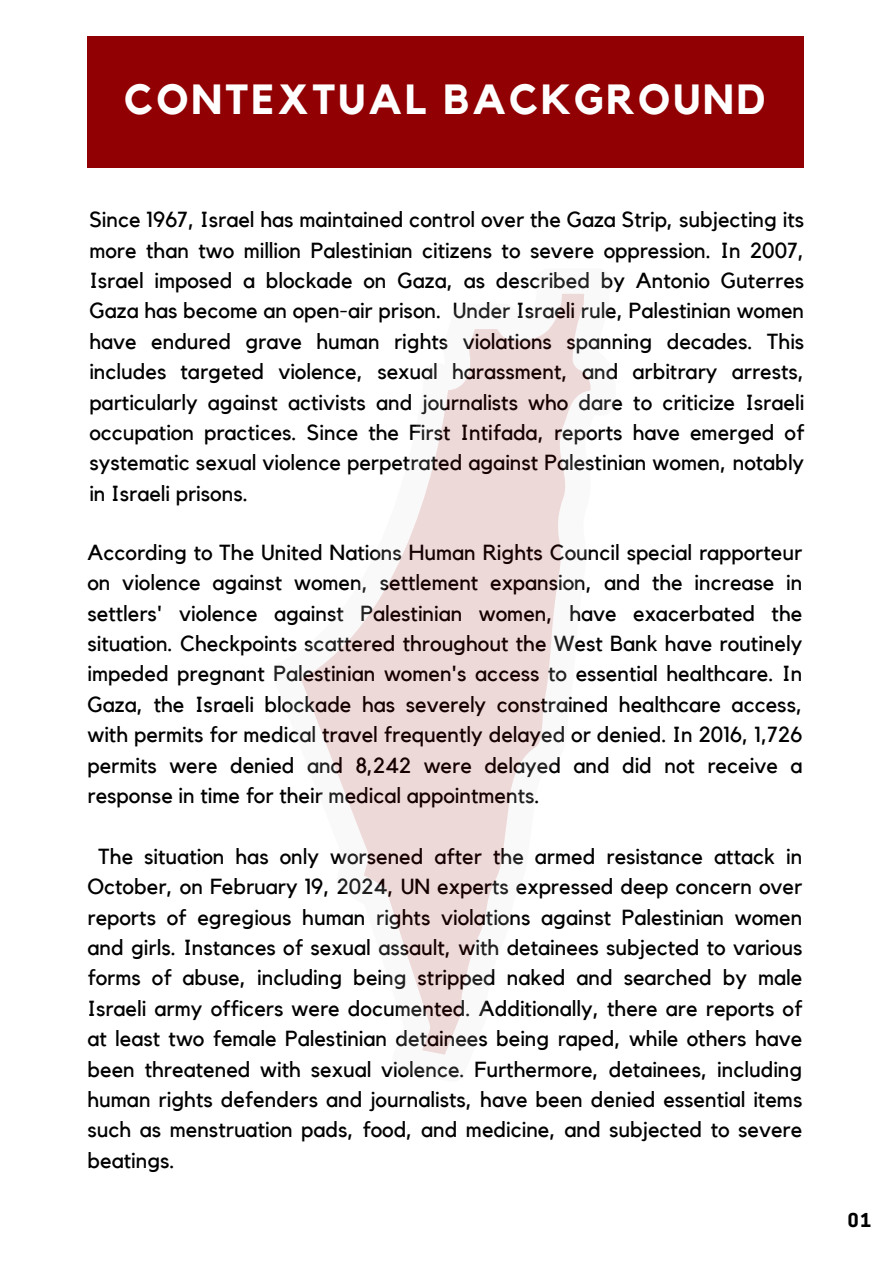
<style>
.page{position:relative;width:894px;height:1264px;background:#fff}
.page>*{position:absolute;margin:0;border:0;box-sizing:border-box;transform-origin:0 0}
.t1{font:700 42px "Kollektif";letter-spacing:.07em;color:#fff}
.t2{font:21.75px/30.3px "Kollektif";color:#000;text-align:justify}
.t3{font:700 18px "Cooper Hewitt";color:#000}
</style>
<div class="page">
<div style="left:87px;top:37px;width:717px;height:131px;background:#910103"></div>
<svg style="left:365px;top:294px;width:225px;height:558px;fill:#eed9d9"></svg>
<svg style="left:422px;top:700px;width:139px;height:354px;fill:#efdbdb"></svg>
<svg style="left:310px;top:294px;width:274px;height:406px;fill:#eed9d9"></svg>
<svg style="left:301px;top:674px;width:68px;height:171px"></svg>
<svg style="left:364px;top:852px;width:66px;height:161px"></svg>
<h1 class="t1" style="left:124px;top:80px;width:642px">CONTEXTUAL BACKGROUND</h1>
<p class="t2" style="left:89px;top:205px;width:716px">Since 1967, Israel has maintained control over the Gaza Strip, subjecting its more than two million Palestinian citizens to severe oppression. In 2007, Israel imposed a blockade on Gaza, as described by Antonio Guterres Gaza has become an open-air prison. Under Israeli rule, Palestinian women have endured grave human rights violations spanning decades. This includes targeted violence, sexual harassment, and arbitrary arrests, particularly against activists and journalists who dare to criticize Israeli occupation practices. Since the First Intifada, reports have emerged of systematic sexual violence perpetrated against Palestinian women, notably in Israeli prisons.</p>
<p class="t2" style="left:87px;top:538px;width:716px">According to The United Nations Human Rights Council special rapporteur on violence against women, settlement expansion, and the increase in settlers' violence against Palestinian women, have exacerbated the situation. Checkpoints scattered throughout the West Bank have routinely impeded pregnant Palestinian women's access to essential healthcare. In Gaza, the Israeli blockade has severely constrained healthcare access, with permits for medical travel frequently delayed or denied. In 2016, 1,726 permits were denied and 8,242 were delayed and did not receive a response in time for their medical appointments.</p>
<p class="t2" style="left:87px;top:842px;width:716px;text-indent:11px">The situation has only worsened after the armed resistance attack in October, on February 19, 2024, UN experts expressed deep concern over reports of egregious human rights violations against Palestinian women and girls. Instances of sexual assault, with detainees subjected to various forms of abuse, including being stripped naked and searched by male Israeli army officers were documented. Additionally, there are reports of at least two female Palestinian detainees being raped, while others have been threatened with sexual violence. Furthermore, detainees, including human rights defenders and journalists, have been denied essential items such as menstruation pads, food, and medicine, and subjected to severe beatings.</p>
<p class="t3" style="left:847px;top:1213px;width:25px">01</p>
</div>
